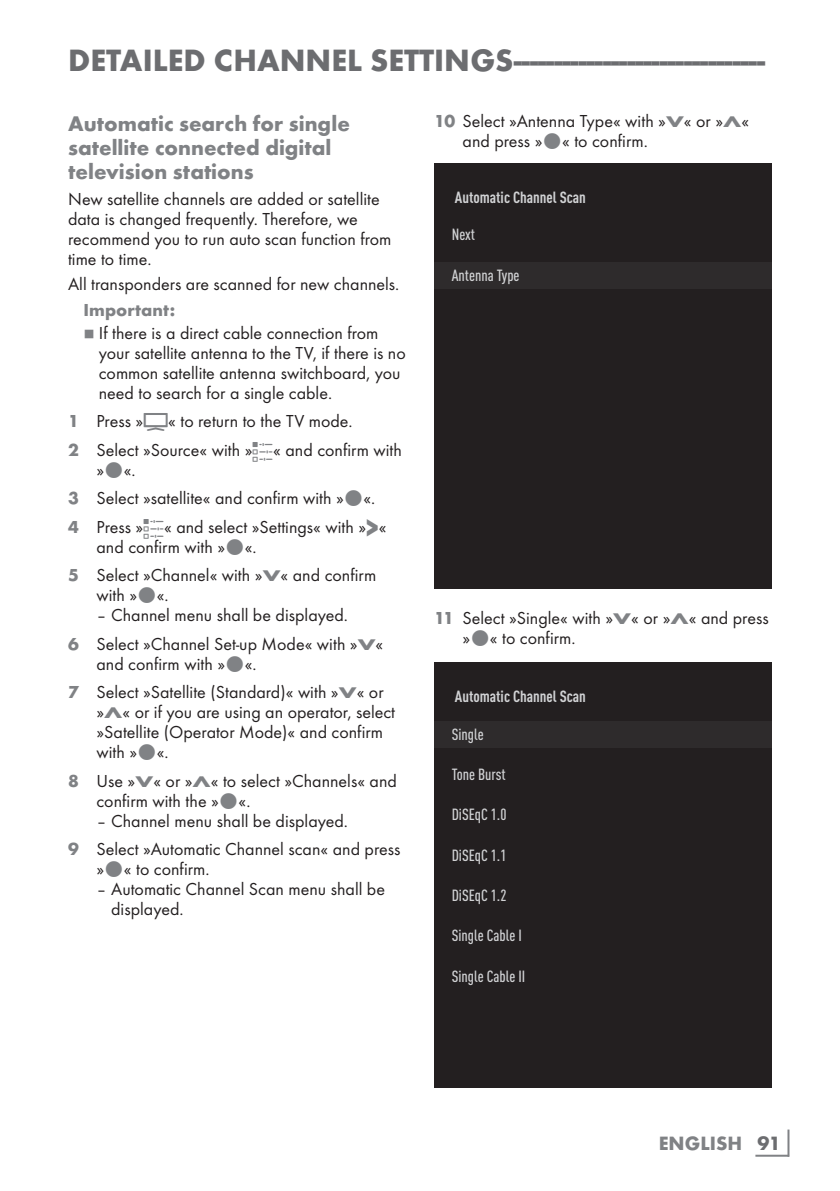
<style>
.page{position:relative;width:840px;height:1191px;background:#fff}
.page>*{position:absolute;margin:0;border:0;box-sizing:border-box;transform-origin:0 0}
.t1{font:700 32px "Futura TOT";color:#6c6d70}
.t2{font:700 22px/24px "Futura TOT";color:#808285}
.t3{font:700 20px "Futura TOT";color:#808285}
.t4{font:18px/20px "Futura TOT Boo";color:#231f20}
.t5{font:700 18px "Futura TOT";color:#808285}
.t6{font:500 condensed 16px "DIN Pro";color:#d1d2d4}
.t7{font:700 condensed 16px "DIN Pro";color:#d1d2d4}
.t8{font:8px "Grund Son Se";color:#808285}
.s1{font-family:"Futura TOT";font-weight:700;color:#808285}
.s2{font-family:"Arcelik TS9 Android";font-size:32px;color:#808285}
.s3{font-family:"Arcelik TS9 Android";font-size:24px;color:#808285}
.s4{font-family:"Futura TOT";font-weight:700;font-size:27.2px;color:#808285}
.s5{font-family:"Futura TOT";font-weight:700;font-size:16px;color:#808285}
.s6{color:#6c6d70}
</style>
<div class="page">
<hr style="left:787px;top:1129px;width:2px;height:27px;background:#808285">
<hr style="left:755px;top:1154px;width:33px;height:2px;background:#808285">
<div style="left:434px;top:163px;width:337px;height:425px;background:#231f20"></div>
<div style="left:433px;top:262px;width:338px;height:26px;background:#2e2b2c"></div>
<div style="left:434px;top:662px;width:337px;height:425px;background:#231f20"></div>
<div style="left:433px;top:721px;width:338px;height:27px;background:#2e2b2c"></div>
<h1 class="t1" style="left:68px;top:40px;width:698px">DETAILED CHANNEL SETTINGS--------------------------------</h1>
<p class="t2" style="left:68px;top:111px;width:283px">Automatic search for single satellite connected digital television stations</p>
<p class="t4" style="left:68px;top:188px;width:324px">New satellite channels are added or satellite data is changed frequently. Therefore, we recommend you to run auto scan function from time to time.</p>
<p class="t4" style="left:68px;top:274px;width:332px">All transponders are scanned for new channels.</p>
<p class="t5" style="left:83px;top:299px;width:93px">Important:</p>
<p class="t8" style="left:83px;top:329px;width:13px">7</p>
<p class="t4" style="left:99px;top:323px;width:308px">If there is a direct cable connection from your satellite antenna to the TV, if there is no common satellite antenna switchboard, you need to search for a single cable.</p>
<p class="t4" style="left:68px;top:407px;width:335px;line-height:28.6px"><span class="s1">1</span> Press »<span class="s2">H</span>« to return to the TV mode.<br><span class="s1">2</span> Select »Source« with »<span class="s3">q</span>« and confirm with</p>
<p class="t4" style="left:68px;top:455px;width:320px;line-height:28.6px;text-indent:28px">» «.<br><span class="s1">3</span> Select »satellite« and confirm with » «.<br><span class="s1">4</span> Press »<span class="s3">q</span>« and select »Settings« with »<span class="s4">&gt;</span>«</p>
<p class="t4" style="left:68px;top:532px;width:309px;line-height:28.6px;text-indent:28px">and confirm with » «.<br><span class="s1">5</span> Select »Channel« with »<span class="s5">V</span>« and confirm</p>
<p class="t4" style="left:96px;top:585px;width:74px">with » «.</p>
<p class="t4" style="left:68px;top:601px;width:316px;line-height:28.6px;text-align:center">– Channel menu shall be displayed.<br><span class="s1">6</span> Select »Channel Set-up Mode« with »<span class="s5">V</span>«</p>
<p class="t4" style="left:68px;top:649px;width:317px;line-height:28.6px;text-indent:28px">and confirm with » «.<br><span class="s1">7</span> Select »Satellite (Standard)« with »<span class="s5">V</span>« or</p>
<p class="t4" style="left:96px;top:702px;width:300px">»<span class="s5">Λ</span>« or if you are using an operator, select »Satellite (Operator Mode)« and confirm with » «.</p>
<p class="t4" style="left:96px;top:771px;width:302px;text-indent:-28px"><span class="s1">8</span> Use »<span class="s5">V</span>« or »<span class="s5">Λ</span>« to select »Channels« and confirm with the » «.</p>
<p class="t4" style="left:68px;top:806px;width:333px;line-height:28.6px;text-indent:28px">– Channel menu shall be displayed.<br><span class="s1">9</span> Select »Automatic Channel scan« and press</p>
<p class="t4" style="left:96px;top:859px;width:114px">» « to confirm.</p>
<p class="t4" style="left:111px;top:879px;width:275px;text-indent:-15px">– Automatic Channel Scan menu shall be displayed.</p>
<p class="t4" style="left:462px;top:111px;width:288px;text-indent:-28px"><span class="s1">10</span> Select »Antenna Type« with »<span class="s5">V</span>« or »<span class="s5">Λ</span>« and press » « to confirm.</p>
<p class="t7" style="left:454px;top:185px;width:132px">Automatic Channel Scan</p>
<p class="t6" style="left:451px;top:223px;width:25px">Next</p>
<p class="t6" style="left:451px;top:263px;width:69px">Antenna Type</p>
<p class="t4" style="left:462px;top:608px;width:307px;text-indent:-28px"><span class="s1">11</span> Select »Single« with »<span class="s5">V</span>« or »<span class="s5">Λ</span>« and press » « to confirm.</p>
<p class="t7" style="left:454px;top:684px;width:132px">Automatic Channel Scan</p>
<p class="t6" style="left:451px;top:722px;width:33px">Single</p>
<p class="t6" style="left:451px;top:762px;width:55px">Tone Burst</p>
<p class="t6" style="left:451px;top:802px;width:56px">DiSEqC 1.0</p>
<p class="t6" style="left:451px;top:843px;width:56px">DiSEqC 1.1</p>
<p class="t6" style="left:451px;top:883px;width:56px">DiSEqC 1.2</p>
<p class="t6" style="left:451px;top:923px;width:71px">Single Cable I</p>
<p class="t6" style="left:451px;top:964px;width:75px">Single Cable II</p>
<p class="t3" style="left:658px;top:1131px;width:123px">ENGLISH <span class="s6">91</span></p>
</div>
